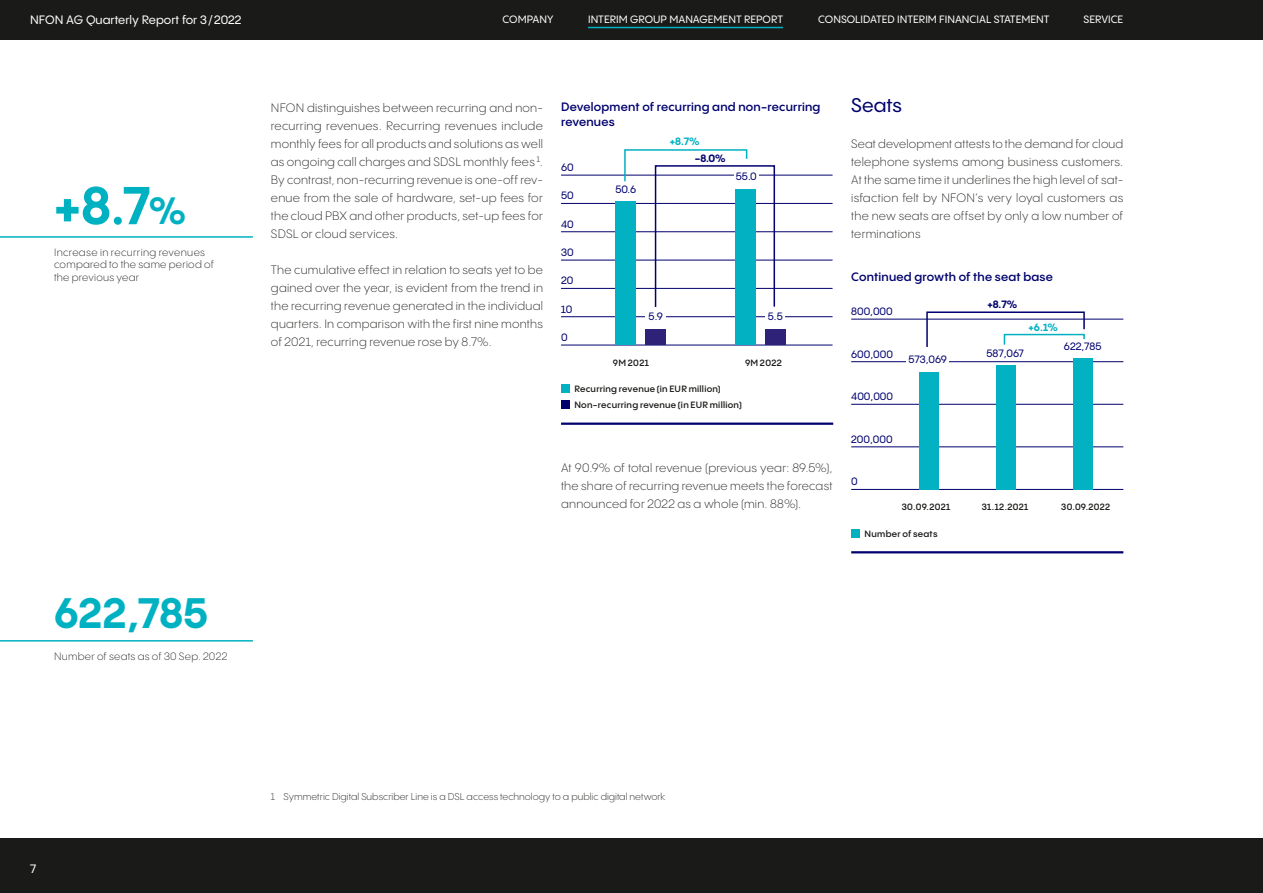
<style>
.page{position:relative;width:1263px;height:893px;background:#fff}
.page>*{position:absolute;margin:0;border:0;box-sizing:border-box;transform-origin:0 0}
.t1{font:700 52.5px "PP Pangram Sans";color:#00b1c2}
.t2{font:700 42px "PP Pangram Sans";letter-spacing:.005em;color:#00b1c2}
.t3{font:500 19.5px "PP Pangram Sans";color:#00006e}
.t4{font:15.9px "Myriad Pro";color:#1d1d1b;scale:.59 1}
.t5{font:300 12px/18px "PP Pangram Sans";letter-spacing:.02em;color:#1a1a18;text-align:justify}
.t6{font:600 12px/14.4px "PP Pangram Sans";letter-spacing:.015em;color:#00006e}
.t7{font:500 12px "PP Pangram Sans";color:#fff}
.t8{font:300 10.5px/12.6px "PP Pangram Sans";letter-spacing:.025em;color:#1a1a18}
.t9{font:500 10.5px "PP Pangram Sans";color:#fff}
.t10{font:500 10.5px "PP Pangram Sans";color:#00006e}
.t11{font:700 10.5px "PP Pangram Sans";color:#00b1c2}
.t12{font:700 10.5px "PP Pangram Sans";color:#00006e}
.t13{font:300 9.75px "PP Pangram Sans";color:#1a1a18}
.t14{font:600 9px/16.2px "PP Pangram Sans";letter-spacing:.03em;color:#1a1a18}
.s1{font-size:37.5px}
</style>
<div class="page">
<hr style="left:561px;top:423px;width:272px;height:2px;background:#00006e">
<div style="left:561px;top:384px;width:8px;height:9px;background:#00b1c2"></div>
<div style="left:561px;top:400px;width:8px;height:9px;background:#00006e"></div>
<hr style="left:561px;top:175px;width:271px;height:1px;background:#00006e">
<hr style="left:561px;top:203px;width:271px;height:1px;background:#00006e">
<hr style="left:561px;top:231px;width:271px;height:1px;background:#00006e">
<hr style="left:561px;top:260px;width:271px;height:1px;background:#00006e">
<hr style="left:561px;top:288px;width:271px;height:1px;background:#00006e">
<hr style="left:561px;top:316px;width:271px;height:1px;background:#00006e">
<hr style="left:561px;top:345px;width:271px;height:1px;background:#00006e">
<div style="left:615px;top:201px;width:21px;height:144px;background:#02b2c3"></div>
<div style="left:645px;top:328px;width:21px;height:17px;background:#2d2278"></div>
<div style="left:735px;top:189px;width:21px;height:156px;background:#02b2c3"></div>
<div style="left:765px;top:329px;width:21px;height:16px;background:#2d2278"></div>
<div style="left:734px;top:173px;width:24px;height:16px;background:#fff"></div>
<div style="left:766px;top:312px;width:19px;height:16px;background:#fff"></div>
<div style="left:646px;top:312px;width:20px;height:16px;background:#fff"></div>
<svg style="left:623px;top:149px;width:125px;height:34px"></svg>
<div style="left:655px;top:165px;width:120px;height:143px;border:2px solid #00006e"></div>
<hr style="left:0;top:236px;width:253px;height:2px;background:#00b1c2">
<hr style="left:0;top:640px;width:253px;height:2px;background:#00b1c2">
<hr style="left:851px;top:551px;width:272px;height:2px;background:#00006e">
<div style="left:851px;top:529px;width:9px;height:9px;background:#00b1c2"></div>
<hr style="left:851px;top:319px;width:272px;height:1px;background:#00006e">
<hr style="left:851px;top:361px;width:272px;height:1px;background:#00006e">
<hr style="left:851px;top:404px;width:272px;height:1px;background:#00006e">
<hr style="left:851px;top:447px;width:272px;height:1px;background:#00006e">
<hr style="left:851px;top:489px;width:272px;height:1px;background:#00006e">
<div style="left:919px;top:362px;width:19px;height:128px;background:#02b2c3"></div>
<div style="left:996px;top:366px;width:19px;height:124px;background:#02b2c3"></div>
<div style="left:1073px;top:358px;width:19px;height:132px;background:#02b2c3"></div>
<div style="left:906px;top:355px;width:43px;height:17px;background:#fff"></div>
<svg style="left:925px;top:311px;width:160px;height:36px"></svg>
<div style="left:0;top:0;width:1263px;height:40px;background:#1a1a18"></div>
<div style="left:0;top:839px;width:1263px;height:54px;background:#1a1a18"></div>
<hr style="left:588px;top:27px;width:195px;height:1px;background:#00b1c2">
<p class="t7" style="left:30px;top:13px;width:213px">NFON AG Quarterly Report for 3/2022</p>
<p class="t9" style="left:502px;top:13px;width:52px">COMPANY</p>
<p class="t9" style="left:588px;top:13px;width:196px">INTERIM GROUP MANAGEMENT REPORT</p>
<p class="t9" style="left:818px;top:13px;width:233px">CONSOLIDATED INTERIM FINANCIAL STATEMENT</p>
<p class="t9" style="left:1083px;top:13px;width:41px">SERVICE</p>
<h1 class="t1" style="left:54px;top:172px;width:134px">+8.7<span class="s1">%</span></h1>
<p class="t8" style="left:54px;top:246px;width:161px">Increase in recurring revenues compared to the same period of the previous year</p>
<h2 class="t2" style="left:54px;top:586px;width:156px">622,785</h2>
<p class="t8" style="left:54px;top:649px;width:175px">Number of seats as of 30 Sep. 2022</p>
<p class="t5" style="left:271px;top:98px;width:274px">NFON distinguishes between recurring and non&shy;recurring revenues. Recurring revenues include monthly fees for all products and solutions as well as ongoing call charges and SDSL monthly fees ¹.<br>By contrast, non-recurring revenue is one-off rev&shy;enue from the sale of hardware, set-up fees for the cloud PBX and other products, set-up fees for SDSL or cloud services.</p>
<p class="t5" style="left:271px;top:260px;width:274px">The cumulative effect in relation to seats yet to be gained over the year, is evident from the trend in the recurring revenue generated in the individual quarters. In comparison with the first nine months of 2021, recurring revenue rose by 8.7%.</p>
<p class="t6" style="left:561px;top:100px;width:261px">Development of recurring and non-recurring revenues</p>
<p class="t10" style="left:561px;top:161px;width:14px">60</p>
<p class="t10" style="left:561px;top:189px;width:14px">50</p>
<p class="t10" style="left:561px;top:218px;width:14px">40</p>
<p class="t10" style="left:561px;top:246px;width:14px">30</p>
<p class="t10" style="left:561px;top:274px;width:14px">20</p>
<p class="t10" style="left:561px;top:302px;width:13px">10</p>
<p class="t10" style="left:561px;top:331px;width:8px">0</p>
<p class="t10" style="left:615px;top:183px;width:22px">50.6</p>
<p class="t11" style="left:670px;top:135px;width:31px">+8.7%</p>
<p class="t12" style="left:695px;top:151px;width:32px">-8.0%</p>
<p class="t10" style="left:736px;top:170px;width:22px">55.0</p>
<p class="t10" style="left:649px;top:310px;width:16px">5.9</p>
<p class="t10" style="left:768px;top:310px;width:16px">5.5</p>
<p class="t14" style="left:613px;top:354px;width:37px">9M 2021</p>
<p class="t14" style="left:745px;top:354px;width:38px">9M 2022</p>
<p class="t14" style="left:574px;top:381px;width:169px">Recurring revenue (in EUR million)<br>Non-recurring revenue (in EUR million)</p>
<p class="t5" style="left:561px;top:458px;width:273px">At 90.9% of total revenue (previous year: 89.5%), the share of recurring revenue meets the forecast announced for 2022 as a whole (min. 88%).</p>
<h3 class="t4" style="left:822px;top:480px;width:10px">0</h3>
<h3 class="t3" style="left:851px;top:93px;width:52px">Seats</h3>
<p class="t5" style="left:851px;top:134px;width:274px">Seat development attests to the demand for cloud telephone systems among business customers.<br>At the same time it underlines the high level of sat&shy;isfaction felt by NFON’s very loyal customers as the new seats are offset by only a low number of terminations</p>
<p class="t6" style="left:851px;top:270px;width:203px">Continued growth of the seat base</p>
<p class="t10" style="left:851px;top:305px;width:43px">800,000</p>
<p class="t10" style="left:851px;top:347px;width:43px">600,000</p>
<p class="t10" style="left:851px;top:390px;width:43px">400,000</p>
<p class="t10" style="left:851px;top:433px;width:43px">200,000</p>
<p class="t10" style="left:851px;top:475px;width:8px">0</p>
<p class="t10" style="left:908px;top:353px;width:40px">573,069</p>
<p class="t12" style="left:987px;top:297px;width:31px">+8.7%</p>
<p class="t11" style="left:1028px;top:321px;width:31px">+6.1%</p>
<p class="t10" style="left:986px;top:347px;width:39px">587,067</p>
<p class="t10" style="left:1064px;top:340px;width:39px">622,785</p>
<p class="t14" style="left:902px;top:499px;width:50px">30.09.2021</p>
<p class="t14" style="left:982px;top:499px;width:48px">31.12.2021</p>
<p class="t14" style="left:1061px;top:499px;width:50px">30.09.2022</p>
<p class="t14" style="left:864px;top:525px;width:74px">Number of seats</p>
<p class="t7" style="left:30px;top:861px;width:7px">7</p>
<p class="t13" style="left:271px;top:790px;width:396px">1 Symmetric Digital Subscriber Line is a DSL access technology to a public digital network</p>
</div>
